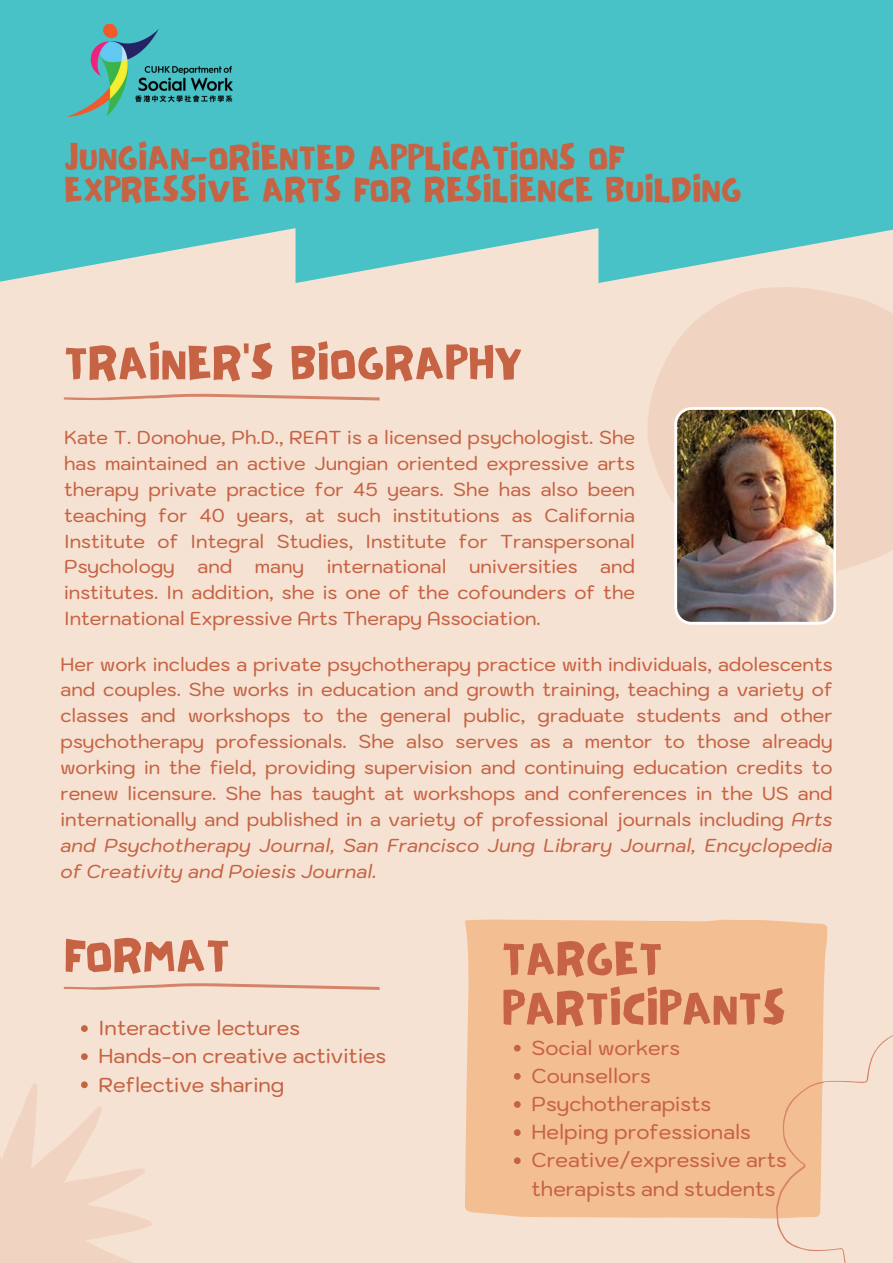
<style>
.page{position:relative;width:893px;height:1263px;background:#f6e2d2}
.page>*{position:absolute;margin:0;border:0;box-sizing:border-box;transform-origin:0 0}
.t1{font:52.5px/49.5px "NF PAGKAKI Regular";color:#c66344}
.t2{font:39px/32.6px "NF PAGKAKI Regular";color:#c66344}
.t3{font:500 20.25px/28.1px "Kodchasan";color:#c66344}
.t4{font:500 18.75px/25.9px "Kodchasan";color:#c66344;text-align:justify}
.s1{font-style:italic}
</style>
<div class="page">
<svg style="left:0;top:0;width:893px;height:283px;background:#55c4c6"></svg>
<svg style="left:603px;top:236px;width:290px;height:389px;fill:#f0d3c6"></svg>
<svg style="left:64px;top:393px;width:316px;height:8px"></svg>
<div style="left:465px;top:920px;width:362px;height:298px;background:#f4be93"></div>
<img style="left:63px;top:21px;width:174px;height:99px">
<img style="left:674px;top:407px;width:162px;height:217px">
<svg style="left:81px;top:1025px;width:7px;height:7px"></svg>
<svg style="left:81px;top:1053px;width:7px;height:7px"></svg>
<svg style="left:0;top:1081px;width:152px;height:182px"></svg>
<svg style="left:514px;top:1045px;width:7px;height:6px"></svg>
<svg style="left:514px;top:1073px;width:7px;height:7px"></svg>
<svg style="left:514px;top:1101px;width:7px;height:7px"></svg>
<svg style="left:514px;top:1129px;width:7px;height:7px"></svg>
<svg style="left:514px;top:1157px;width:7px;height:7px"></svg>
<svg style="left:719px;top:993px;width:174px;height:270px"></svg>
<svg style="left:64px;top:983px;width:316px;height:7px"></svg>
<h1 class="t2" style="left:64px;top:140px;width:679px">JUNGIAN-ORIENTED APPLICATIONS OF<br>EXPRESSIVE ARTS FOR RESILIENCE BUILDING</h1>
<p class="t1" style="left:64px;top:337px;width:460px">TRAINER'S BIOGRAPHY</p>
<p class="t4" style="left:64px;top:424px;width:572px">Kate T. Donohue, Ph.D., REAT is a licensed psychologist. She has maintained an active Jungian oriented expressive arts therapy private practice for 45 years. She has also been teaching for 40 years, at such institutions as California Institute of Integral Studies, Institute for Transpersonal Psychology and many international universities and institutes. In addition, she is one of the cofounders of the International Expressive Arts Therapy Association.</p>
<h3 class="t4" style="left:61px;top:651px;width:773px">Her work includes a private psychotherapy practice with individuals, adolescents and couples. She works in education and growth training, teaching a variety of classes and workshops to the general public, graduate students and other psychotherapy professionals. She also serves as a mentor to those already working in the field, providing supervision and continuing education credits to renew licensure. She has taught at workshops and conferences in the US and internationally and published in a variety of professional journals including <span class="s1">Arts and Psychotherapy Journal, San Francisco Jung Library Journal, Encyclopedia of Creativity and Poiesis Journal.</span></h3>
<p class="t1" style="left:64px;top:929px;width:167px">FORMAT</p>
<h1 class="t3" style="left:99px;top:1014px;width:203px">Interactive lectures</h1>
<p class="t3" style="left:99px;top:1042px;width:289px">Hands-on creative activities</p>
<h3 class="t3" style="left:99px;top:1070px;width:187px">Reflective sharing</h3>
<h1 class="t1" style="left:502px;top:932px;width:285px">TARGET<br>PARTICIPANTS</h1>
<p class="t3" style="left:531px;top:1033px;width:150px">Social workers</p>
<p class="t3" style="left:531px;top:1061px;width:121px">Counsellors</p>
<p class="t3" style="left:531px;top:1089px;width:181px">Psychotherapists</p>
<p class="t3" style="left:531px;top:1118px;width:221px">Helping professionals</p>
<p class="t3" style="left:531px;top:1146px;width:257px">Creative/expressive arts therapists and students</p>
</div>
